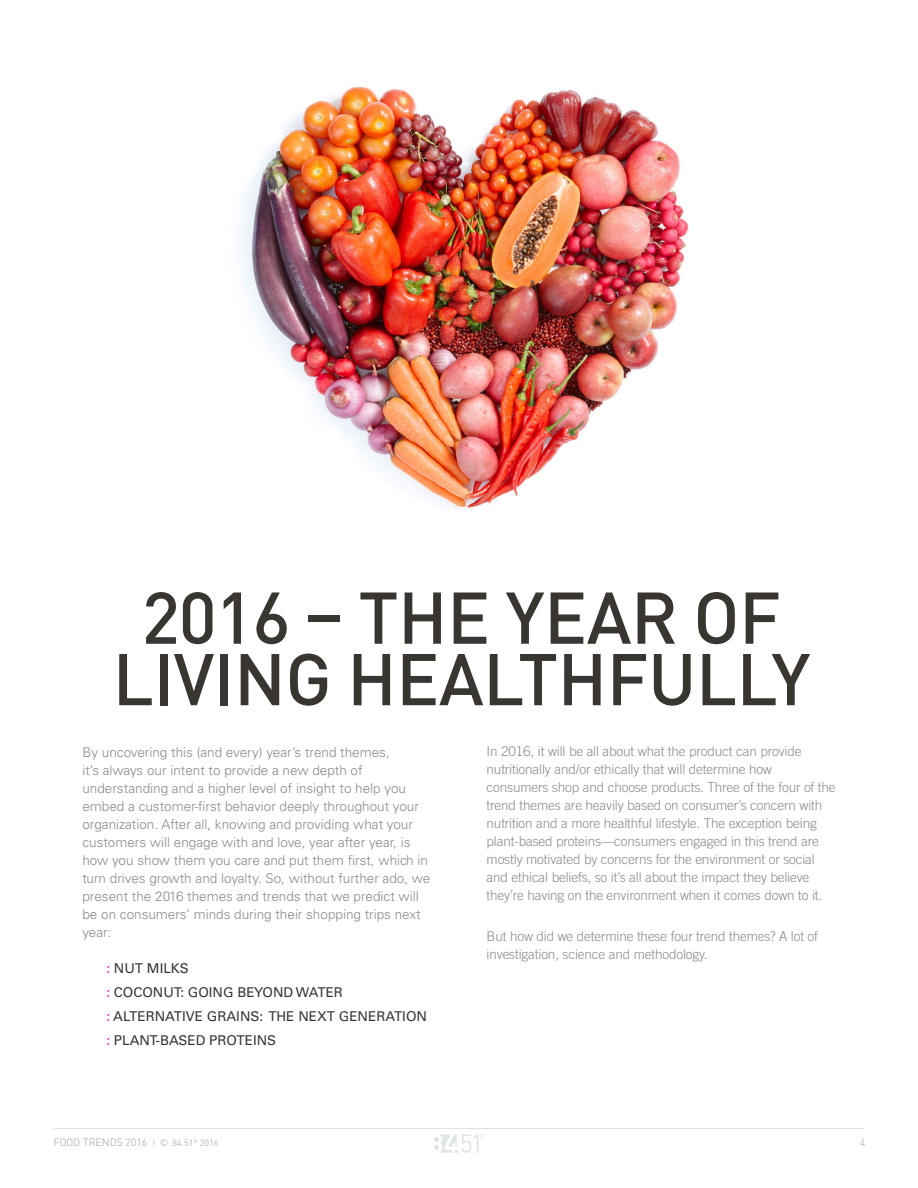
<style>
.page{position:relative;width:918px;height:1188px;background:#fff}
.page>*{position:absolute;margin:0;border:0;box-sizing:border-box;transform-origin:0 0}
.t1{font:500 72px/61.5px "DINOT";letter-spacing:-.01em;color:#393631;text-align:center}
.t2{font:300 13.5px/18px "Trade Gothic LT Std";letter-spacing:-.01em;color:#8d8a89}
.t3{font:300 13.5px/18px "Univers";color:#8d8a89}
.t4{font:13.5px/24px "Univers";color:#393631}
.t5{font:300 10.5px "DINOT";color:#a09c9b}
.s1{color:#e8128b}
.s2{font-size:9px}
</style>
<div class="page">
<hr style="left:54px;top:1128px;width:810px;height:1px;background:#dde3e5">
<svg style="left:434px;top:1134px;width:50px;height:19px"></svg>
<img style="left:240px;top:86px;width:449px;height:422px">
<h1 class="t1" style="left:113px;top:585px;width:699px">2016 – THE YEAR OF<br>LIVING HEALTHFULLY</h1>
<p class="t3" style="left:82px;top:744px;width:349px">By uncovering this (and every) year’s trend themes,<br>it’s always our intent to provide a new depth of understanding and a higher level of insight to help you embed a customer-first behavior deeply throughout your organization. After all, knowing and providing what your customers will engage with and love, year after year, is how you show them you care and put them first, which in turn drives growth and loyalty. So, without further ado, we present the 2016 themes and trends that we predict will be on consumers’ minds during their shopping trips next year:</p>
<p class="t4" style="left:106px;top:956px;width:322px"><span class="s1">:</span> NUT MILKS<br><span class="s1">:</span> COCONUT: GOING BEYOND WATER<br><span class="s1">:</span> ALTERNATIVE GRAINS: THE NEXT GENERATION <span class="s1">:</span> PLANT-BASED PROTEINS</p>
<p class="t2" style="left:487px;top:742px;width:350px">In 2016, it will be all about what the product can provide nutritionally and/or ethically that will determine how consumers shop and choose products. Three of the four of the trend themes are heavily based on consumer’s concern with nutrition and a more healthful lifestyle. The exception being plant-based proteins—consumers engaged in this trend are mostly motivated by concerns for the environment or social and ethical beliefs, so it’s all about the impact they believe they’re having on the environment when it comes down to it.</p>
<p class="t2" style="left:487px;top:927px;width:333px">But how did we determine these four trend themes? A lot of investigation, science and methodology.</p>
<p class="t5" style="left:54px;top:1135px;width:166px">FOOD TRENDS 2016 <span class="s2">| © 84.51° 2016</span></p>
<p class="t5" style="left:860px;top:1135px;width:7px">4</p>
</div>
